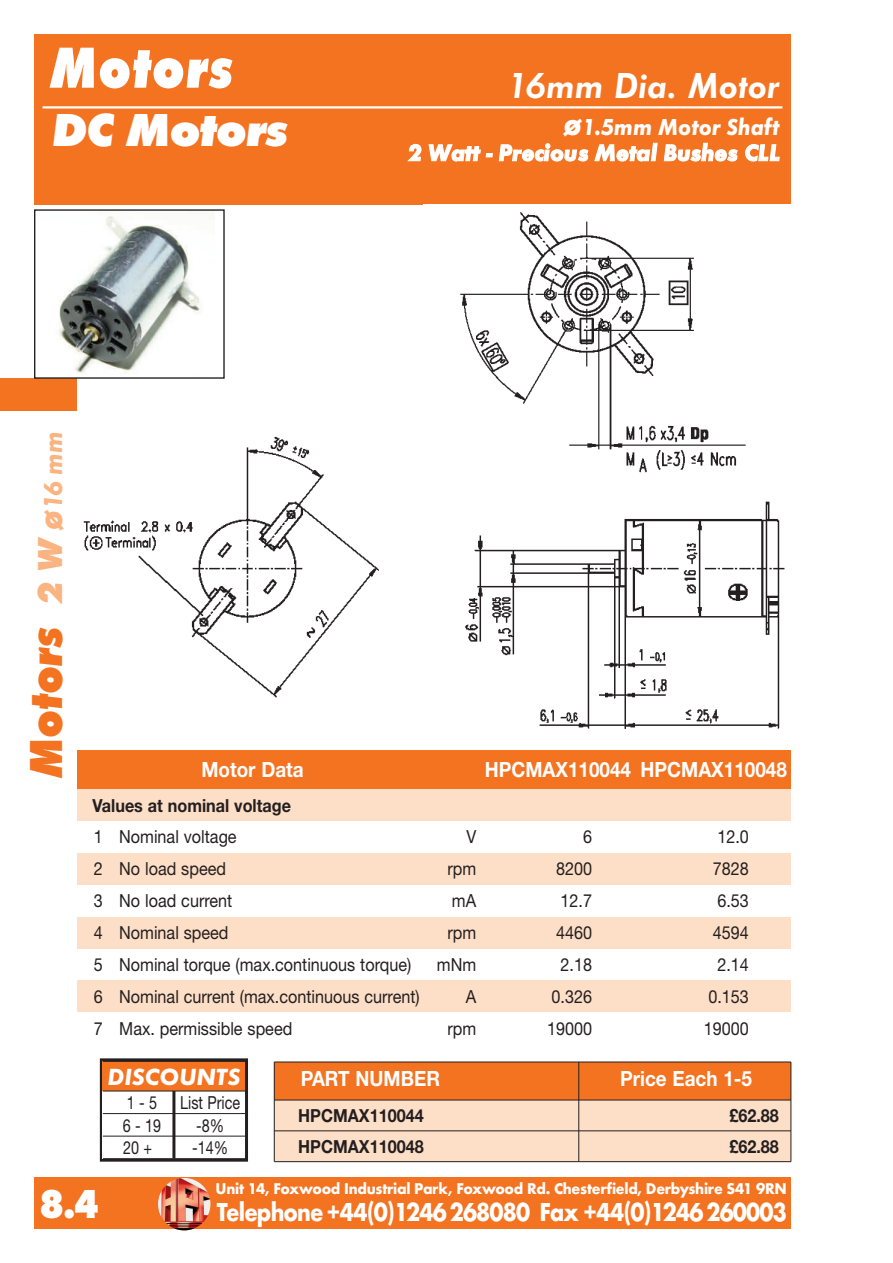
<style>
.page{position:relative;width:893px;height:1263px;background:#fff}
.page>*{position:absolute;margin:0;border:0;box-sizing:border-box;transform-origin:0 0}
.t1{font:italic 800 60px "Futura T";letter-spacing:.02em;color:#fff;scale:.85 1}
.t2{font:italic 800 48px "Futura T";color:#f47321;scale:.9 1}
.t3{font:italic 800 48px "Futura T";letter-spacing:-.02em;color:#fff}
.t4{font:800 42px "Futura T";color:#fff;scale:.83 1}
.t5{font:italic 600 37.5px "Futura T";color:#fff}
.t6{font:700 27px "Futura T";letter-spacing:-.035em;color:#fff;scale:.87 1}
.t7{font:italic 700 24.3px "Futura T";color:#fff}
.t8{font:italic 700 24px/25.8px "Futura T";color:#fff;text-align:right;scale:.9 1}
.t9{font:700 21px "Helvetica Neue";color:#fff;scale:.9 1}
.t10{font:18px "Helvetica Neue";color:#231f20;scale:.9 1}
.t11{font:700 18px "Helvetica Neue";color:#231f20;scale:.9 1}
.t12{font:18px "Helvetica Neue";color:#231f20;scale:.8 1}
.t13{font:700 16.2px "Futura T";letter-spacing:-.02em;color:#fff;scale:.95 1}
.s1{font-size:33px}
.s2{font-size:36px;color:#fab482}
.s3{font-weight:700;font-size:36px;color:#fab482}
.s4{font-weight:700;font-size:27px;color:#fab482}
</style>
<div class="page">
<div style="left:0;top:378px;width:77px;height:33px;background:#f47321"></div>
<div style="left:34px;top:34px;width:757px;height:170px;background:#f47321"></div>
<img style="left:460px;top:212px;width:234px;height:91px">
<svg style="left:462px;top:303px;width:232px;height:86px"></svg>
<img style="left:83px;top:389px;width:702px;height:340px">
<img style="left:59px;top:216px;width:141px;height:158px">
<div style="left:34px;top:209px;width:191px;height:170px;border:1px solid #231f20"></div>
<hr style="left:43px;top:106px;width:739px;height:3px;background:#fff">
<div style="left:78px;top:750px;width:347px;height:39px;background:#f47321"></div>
<div style="left:425px;top:750px;width:54px;height:39px;background:#f47321"></div>
<div style="left:479px;top:750px;width:155px;height:39px;background:#f47321"></div>
<div style="left:634px;top:750px;width:157px;height:39px;background:#f47321"></div>
<div style="left:78px;top:789px;width:713px;height:32px;background:#fddec6"></div>
<div style="left:78px;top:853px;width:35px;height:32px;background:#fddec6"></div>
<div style="left:113px;top:853px;width:312px;height:32px;background:#fddec6"></div>
<div style="left:425px;top:853px;width:54px;height:32px;background:#fddec6"></div>
<div style="left:479px;top:853px;width:155px;height:32px;background:#fddec6"></div>
<div style="left:634px;top:853px;width:157px;height:32px;background:#fddec6"></div>
<div style="left:78px;top:917px;width:35px;height:31px;background:#fddec6"></div>
<div style="left:113px;top:917px;width:312px;height:31px;background:#fddec6"></div>
<div style="left:425px;top:917px;width:54px;height:31px;background:#fddec6"></div>
<div style="left:479px;top:917px;width:155px;height:31px;background:#fddec6"></div>
<div style="left:634px;top:917px;width:157px;height:31px;background:#fddec6"></div>
<div style="left:78px;top:980px;width:35px;height:32px;background:#fddec6"></div>
<div style="left:113px;top:980px;width:312px;height:32px;background:#fddec6"></div>
<div style="left:425px;top:980px;width:54px;height:32px;background:#fddec6"></div>
<div style="left:479px;top:980px;width:155px;height:32px;background:#fddec6"></div>
<div style="left:634px;top:980px;width:157px;height:32px;background:#fddec6"></div>
<div style="left:274px;top:1062px;width:305px;height:38px;background:#f47321"></div>
<div style="left:579px;top:1062px;width:212px;height:38px;background:#f47321"></div>
<div style="left:274px;top:1100px;width:305px;height:31px;background:#fddec6"></div>
<div style="left:579px;top:1100px;width:212px;height:31px;background:#fddec6"></div>
<div style="left:274px;top:1131px;width:305px;height:31px;background:#fddec6"></div>
<div style="left:579px;top:1131px;width:212px;height:31px;background:#fddec6"></div>
<hr style="left:274px;top:1062px;width:1px;height:100px;background:#231f20">
<hr style="left:578px;top:1062px;width:1px;height:100px;background:#231f20">
<hr style="left:790px;top:1062px;width:1px;height:100px;background:#231f20">
<hr style="left:274px;top:1061px;width:517px;height:1px;background:#231f20">
<hr style="left:274px;top:1099px;width:517px;height:1px;background:#231f20">
<hr style="left:274px;top:1130px;width:517px;height:1px;background:#231f20">
<hr style="left:274px;top:1161px;width:517px;height:1px;background:#231f20">
<div style="left:34px;top:1177px;width:757px;height:52px;background:#f47321"></div>
<img style="left:158px;top:1178px;width:52px;height:52px;border-radius:50%">
<div style="left:100px;top:1058px;width:148px;height:104px;border:3px solid #231f20"></div>
<div style="left:103px;top:1061px;width:142px;height:30px;background:#f47321"></div>
<div style="left:103px;top:1091px;width:71px;height:22px;background:#fff"></div>
<div style="left:174px;top:1091px;width:71px;height:22px;background:#fff"></div>
<div style="left:103px;top:1113px;width:71px;height:23px;background:#fff"></div>
<div style="left:174px;top:1113px;width:71px;height:23px;background:#fff"></div>
<div style="left:103px;top:1136px;width:71px;height:23px;background:#fff"></div>
<div style="left:174px;top:1136px;width:71px;height:23px;background:#fff"></div>
<hr style="left:172px;top:1091px;width:3px;height:68px;background:#231f20">
<hr style="left:103px;top:1061px;width:142px;height:1px;background:#231f20">
<hr style="left:103px;top:1090px;width:142px;height:1px;background:#231f20">
<hr style="left:103px;top:1113px;width:142px;height:1px;background:#231f20">
<hr style="left:103px;top:1135px;width:142px;height:1px;background:#231f20">
<hr style="left:103px;top:1158px;width:142px;height:1px;background:#231f20">
<h1 class="t1" style="left:48px;top:31px;width:218px">Motors</h1>
<h2 class="t3" style="left:50px;top:101px;width:238px">DC Motors</h2>
<h3 class="t5" style="left:507px;top:64px;width:274px">16mm Dia. Motor</h3>
<h3 class="t8" style="left:408px;top:114px;width:414px"><span class="s1">ø</span>1.5mm Motor Shaft<br>2 Watt - Precious Metal Bushes CLL</h3>
<h2 class="t2" style="left:17px;top:780px;width:388px;rotate:-90deg">Motors <span class="s2">2 W</span> <span class="s3">ø</span><span class="s4">16 mm</span></h2>
<p class="t9" style="left:201px;top:757px;width:115px">Motor Data</p>
<p class="t9" style="left:485px;top:757px;width:337px">HPCMAX110044 HPCMAX110048</p>
<p class="t11" style="left:93px;top:794px;width:222px">Values at nominal voltage</p>
<p class="t10" style="left:94px;top:826px;width:160px">1 Nominal voltage</p>
<p class="t10" style="left:466px;top:826px;width:12px">V</p>
<p class="t10" style="left:583px;top:826px;width:12px">6</p>
<p class="t10" style="left:717px;top:826px;width:37px">12.0</p>
<p class="t10" style="left:94px;top:858px;width:148px">2 No load speed</p>
<p class="t10" style="left:447px;top:858px;width:34px">rpm</p>
<p class="t10" style="left:556px;top:858px;width:42px">8200</p>
<p class="t10" style="left:713px;top:858px;width:42px">7828</p>
<p class="t10" style="left:94px;top:890px;width:155px">3 No load current</p>
<p class="t10" style="left:452px;top:890px;width:29px">mA</p>
<p class="t10" style="left:561px;top:890px;width:37px">12.7</p>
<p class="t10" style="left:717px;top:890px;width:37px">6.53</p>
<p class="t10" style="left:94px;top:922px;width:151px">4 Nominal speed</p>
<p class="t10" style="left:447px;top:922px;width:34px">rpm</p>
<p class="t10" style="left:556px;top:922px;width:42px">4460</p>
<p class="t10" style="left:713px;top:922px;width:42px">4594</p>
<p class="t10" style="left:94px;top:954px;width:354px">5 Nominal torque (max.continuous torque)</p>
<p class="t10" style="left:437px;top:954px;width:45px">mNm</p>
<p class="t10" style="left:561px;top:954px;width:37px">2.18</p>
<p class="t10" style="left:717px;top:954px;width:37px">2.14</p>
<p class="t10" style="left:94px;top:985px;width:363px">6 Nominal current (max.continuous current)</p>
<p class="t10" style="left:466px;top:985px;width:13px">A</p>
<p class="t10" style="left:552px;top:985px;width:47px">0.326</p>
<p class="t10" style="left:708px;top:985px;width:47px">0.153</p>
<p class="t10" style="left:94px;top:1017px;width:222px">7 Max. permissible speed</p>
<p class="t10" style="left:447px;top:1017px;width:34px">rpm</p>
<p class="t10" style="left:547px;top:1017px;width:52px">19000</p>
<p class="t10" style="left:704px;top:1017px;width:52px">19000</p>
<p class="t9" style="left:301px;top:1065px;width:156px">PART NUMBER</p>
<p class="t9" style="left:620px;top:1065px;width:148px">Price Each 1-5</p>
<p class="t11" style="left:298px;top:1104px;width:141px">HPCMAX110044</p>
<p class="t11" style="left:729px;top:1104px;width:57px">£62.88</p>
<p class="t11" style="left:298px;top:1135px;width:141px">HPCMAX110048</p>
<p class="t11" style="left:729px;top:1135px;width:57px">£62.88</p>
<h3 class="t7" style="left:108px;top:1063px;width:134px">DISCOUNTS</h3>
<p class="t12" style="left:127px;top:1092px;width:40px">1-5</p>
<p class="t12" style="left:180px;top:1092px;width:77px">List Price</p>
<p class="t12" style="left:123px;top:1114px;width:50px">6-19</p>
<p class="t12" style="left:196px;top:1114px;width:37px">-8%</p>
<p class="t12" style="left:123px;top:1137px;width:38px">20 +</p>
<p class="t12" style="left:192px;top:1137px;width:47px">-14%</p>
<h3 class="t4" style="left:39px;top:1178px;width:73px">8.4</h3>
<p class="t13" style="left:216px;top:1179px;width:603px">Unit 14, Foxwood Industrial Park, Foxwood Rd. Chesterfield, Derbyshire S41 9RN</p>
<h3 class="t6" style="left:217px;top:1196px;width:657px">Telephone+44(0)1246268080 Fax +44(0)1246 260003</h3>
</div>
